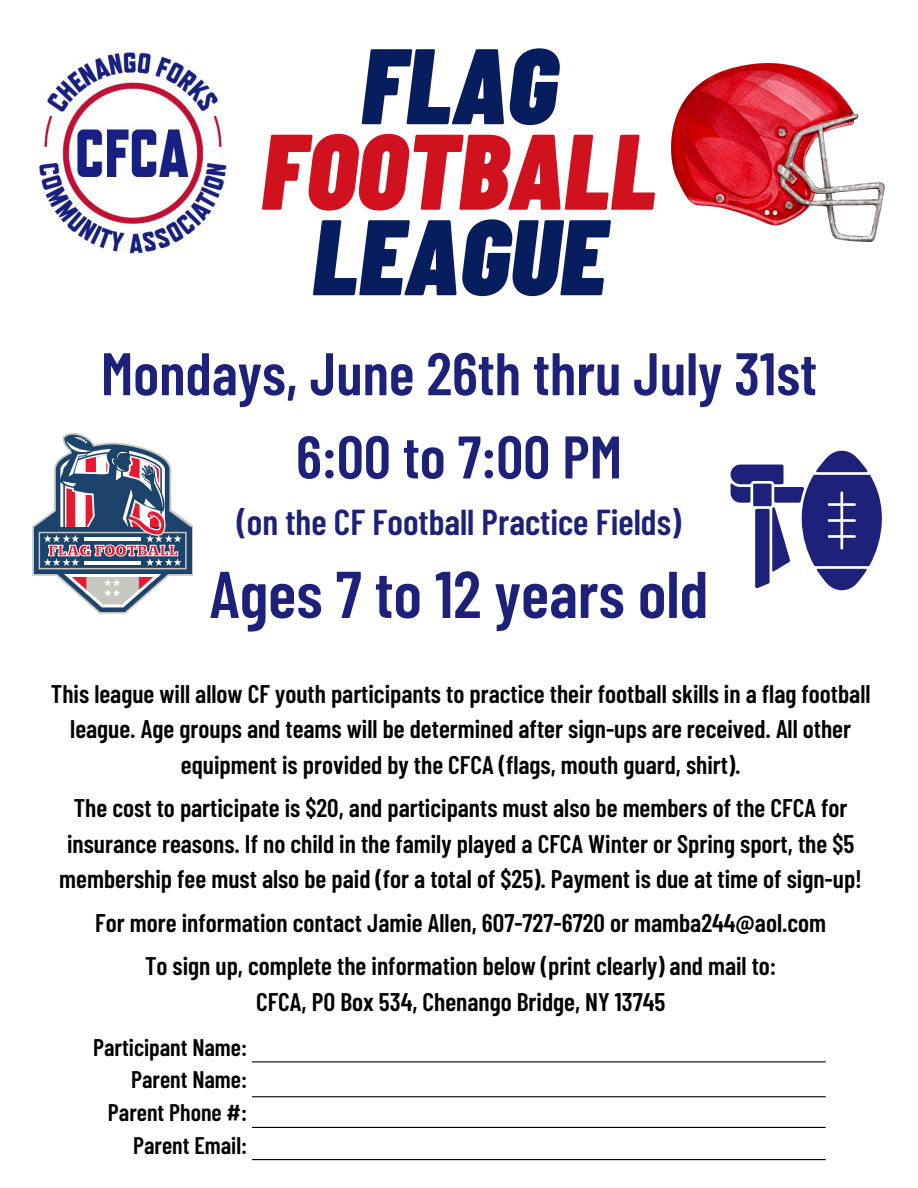
<style>
.page{position:relative;width:918px;height:1188px;background:#fff}
.page>*{position:absolute;margin:0;border:0;box-sizing:border-box;transform-origin:0 0}
.t1{font:italic 900 107.1px "Barlow Condensed";color:#071d5e}
.t2{font:italic 900 107.1px "Barlow Condensed";color:#cf121e}
.t3{font:600 66px "Barlow Condensed";color:#1d217a}
.t4{font:600 60px "Barlow Condensed";color:#1d217a}
.t5{font:600 36px "Barlow Condensed";color:#1d217a}
.t6{font:600 25.5px/35.5px "Barlow Condensed";color:#000;text-align:center}
.t7{font:600 24px "Barlow Condensed";color:#000}
</style>
<div class="page">
<img style="left:37px;top:51px;width:191px;height:203px">
<img style="left:671px;top:64px;width:214px;height:178px">
<hr style="left:252px;top:1061px;width:574px;height:1px;background:#000">
<hr style="left:252px;top:1096px;width:574px;height:1px;background:#000">
<hr style="left:252px;top:1127px;width:574px;height:1px;background:#000">
<hr style="left:252px;top:1159px;width:574px;height:1px;background:#000">
<svg style="left:32px;top:433px;width:161px;height:181px"></svg>
<svg style="left:730px;top:451px;width:152px;height:139px"></svg>
<p class="t1" style="left:361px;top:17px;width:198px">FLAG</p>
<p class="t2" style="left:261px;top:103px;width:397px">FOOTBALL</p>
<p class="t1" style="left:312px;top:188px;width:295px">LEAGUE</p>
<p class="t4" style="left:101px;top:335px;width:718px">Mondays, June 26th thru July 31st</p>
<p class="t4" style="left:296px;top:418px;width:328px">6:00 to 7:00 PM</p>
<p class="t5" style="left:237px;top:499px;width:446px">(on the CF Football Practice Fields)</p>
<p class="t3" style="left:210px;top:552px;width:500px">Ages 7 to 12 years old</p>
<p class="t6" style="left:51px;top:675px;width:821px">This league will allow CF youth participants to practice their football skills in a flag football league. Age groups and teams will be determined after sign-ups are received. All other equipment is provided by the CFCA (flags, mouth guard, shirt).</p>
<p class="t6" style="left:59px;top:789px;width:804px">The cost to participate is $20, and participants must also be members of the CFCA for insurance reasons. If no child in the family played a CFCA Winter or Spring sport, the $5 membership fee must also be paid (for a total of $25). Payment is due at time of sign-up!</p>
<p class="t6" style="left:95px;top:904px;width:733px">For more information contact Jamie Allen, 607-727-6720 or mamba244@aol.com</p>
<p class="t6" style="left:145px;top:947px;width:633px">To sign up, complete the information below (print clearly) and mail to:</p>
<p class="t6" style="left:256px;top:983px;width:411px">CFCA, PO Box 534, Chenango Bridge, NY 13745</p>
<p class="t7" style="left:93px;top:1032px;width:155px">Participant Name:</p>
<p class="t7" style="left:131px;top:1064px;width:118px">Parent Name:</p>
<p class="t7" style="left:108px;top:1097px;width:141px">Parent Phone #:</p>
<p class="t7" style="left:133px;top:1130px;width:115px">Parent Email:</p>
</div>
